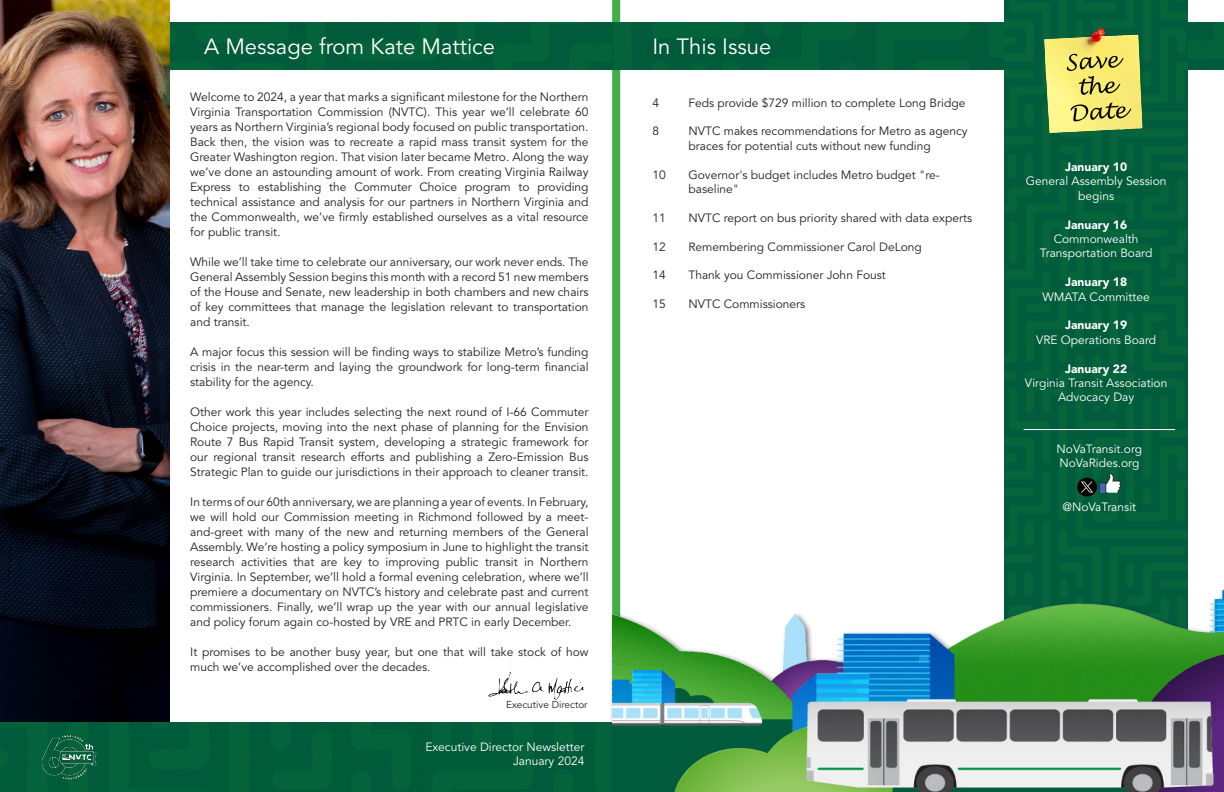
<style>
.page{position:relative;width:1224px;height:792px;background:#fff}
.page>*{position:absolute;margin:0;border:0;box-sizing:border-box;transform-origin:0 0}
.t1{font:22px "Avenir LT Std";color:#fff}
.t2{font:12px/15px "Avenir LT Std";color:#231f20;text-align:justify}
.t3{font:12px/14.4px "Avenir LT Std";color:#fff;text-align:center}
.t4{font:900 12px "Avenir LT Std";color:#fff}
.t5{font:10px "Avenir LT Std";color:#231f20}
</style>
<div class="page">
<div style="left:170px;top:23px;width:1054px;height:47px;background:#015d3b"></div>
<img style="left:0;top:0;width:170px;height:723px">
<img style="left:488px;top:671px;width:96px;height:29px">
<div style="left:0;top:723px;width:609px;height:69px;background:#015d3b"></div>
<img style="left:38px;top:730px;width:62px;height:54px">
<div style="left:612px;top:0;width:8px;height:792px;background:#40ae49"></div>
<div style="left:1004px;top:0;width:184px;height:564px;background:#015d3c"></div>
<img style="left:612px;top:564px;width:612px;height:228px">
<img style="left:1037px;top:27px;width:114px;height:113px">
<img style="left:1078px;top:477px;width:19px;height:19px">
<img style="left:1100px;top:473px;width:22px;height:19px">
<hr style="left:1024px;top:429px;width:151px;height:1px;background:#fff">
<p class="t1" style="left:204px;top:33px;width:292px">A Message from Kate Mattice</p>
<p class="t2" style="left:190px;top:90px;width:400px">Welcome to 2024, a year that marks a significant milestone for the Northern Virginia Transportation Commission (NVTC). This year we’ll celebrate 60 years as Northern Virginia’s regional body focused on public transportation.<br>Back then, the vision was to recreate a rapid mass transit system for the Greater Washington region. That vision later became Metro. Along the way we’ve done an astounding amount of work. From creating Virginia Railway Express to establishing the Commuter Choice program to providing technical assistance and analysis for our partners in Northern Virginia and the Commonwealth, we’ve firmly established ourselves as a vital resource for public transit.</p>
<p class="t2" style="left:190px;top:255px;width:400px">While we’ll take time to celebrate our anniversary, our work never ends. The General Assembly Session begins this month with a record 51 new members of the House and Senate, new leadership in both chambers and new chairs of key committees that manage the legislation relevant to transportation and transit.</p>
<p class="t2" style="left:190px;top:345px;width:400px">A major focus this session will be finding ways to stabilize Metro’s funding crisis in the near-term and laying the groundwork for long-term financial stability for the agency.</p>
<p class="t2" style="left:190px;top:405px;width:400px">Other work this year includes selecting the next round of I-66 Commuter Choice projects, moving into the next phase of planning for the Envision Route 7 Bus Rapid Transit system, developing a strategic framework for our regional transit research efforts and publishing a Zero-Emission Bus Strategic Plan to guide our jurisdictions in their approach to cleaner transit.</p>
<p class="t2" style="left:190px;top:495px;width:400px">In terms of our 60th anniversary, we are planning a year of events. In February, we will hold our Commission meeting in Richmond followed by a meet&shy;and-greet with many of the new and returning members of the General Assembly. We’re hosting a policy symposium in June to highlight the transit research activities that are key to improving public transit in Northern Virginia. In September, we’ll hold a formal evening celebration, where we’ll premiere a documentary on NVTC’s history and celebrate past and current commissioners. Finally, we’ll wrap up the year with our annual legislative and policy forum again co-hosted by VRE and PRTC in early December.</p>
<p class="t2" style="left:190px;top:645px;width:400px">It promises to be another busy year, but one that will take stock of how much we’ve accomplished over the decades.</p>
<p class="t5" style="left:506px;top:699px;width:83px">Executive Director</p>
<p class="t3" style="left:425px;top:740px;width:161px">Executive Director Newsletter</p>
<p class="t3" style="left:513px;top:754px;width:73px">January 2024</p>
<p class="t1" style="left:652px;top:33px;width:120px">In This Issue</p>
<p class="t2" style="left:652px;top:95px;width:8px">4</p>
<p class="t2" style="left:688px;top:95px;width:278px">Feds provide $729 million to complete Long Bridge</p>
<p class="t2" style="left:652px;top:124px;width:8px">8</p>
<p class="t2" style="left:688px;top:124px;width:281px">NVTC makes recommendations for Metro as agency</p>
<p class="t2" style="left:688px;top:138px;width:244px">braces for potential cuts without new funding</p>
<p class="t2" style="left:652px;top:167px;width:15px">10</p>
<p class="t2" style="left:688px;top:167px;width:253px">Governor's budget includes Metro budget "re-</p>
<p class="t2" style="left:688px;top:182px;width:52px">baseline"</p>
<p class="t2" style="left:652px;top:210px;width:15px">11</p>
<p class="t2" style="left:688px;top:210px;width:285px">NVTC report on bus priority shared with data experts</p>
<p class="t2" style="left:652px;top:239px;width:15px">12</p>
<p class="t2" style="left:688px;top:239px;width:235px">Remembering Commissioner Carol DeLong</p>
<p class="t2" style="left:652px;top:268px;width:15px">14</p>
<p class="t2" style="left:688px;top:268px;width:199px">Thank you Commissioner John Foust</p>
<p class="t2" style="left:652px;top:297px;width:15px">15</p>
<p class="t2" style="left:688px;top:297px;width:118px">NVTC Commissioners</p>
<p class="t4" style="left:1065px;top:160px;width:63px">January 10</p>
<p class="t3" style="left:1026px;top:174px;width:142px">General Assembly Session begins</p>
<p class="t4" style="left:1065px;top:217px;width:63px">January 16</p>
<p class="t3" style="left:1054px;top:232px;width:86px">Commonwealth</p>
<p class="t3" style="left:1040px;top:246px;width:114px">Transportation Board</p>
<p class="t4" style="left:1065px;top:275px;width:63px">January 18</p>
<p class="t3" style="left:1043px;top:290px;width:109px">WMATA Committee</p>
<p class="t4" style="left:1065px;top:318px;width:63px">January 19</p>
<p class="t3" style="left:1036px;top:333px;width:122px">VRE Operations Board</p>
<p class="t4" style="left:1065px;top:361px;width:63px">January 22</p>
<p class="t3" style="left:1025px;top:376px;width:144px">Virginia Transit Association<br>Advocacy Day</p>
<p class="t3" style="left:1057px;top:442px;width:87px">NoVaTransit.org</p>
<p class="t3" style="left:1059px;top:456px;width:82px">NoVaRides.org</p>
<p class="t3" style="left:1063px;top:500px;width:75px">@NoVaTransit</p>
</div>
